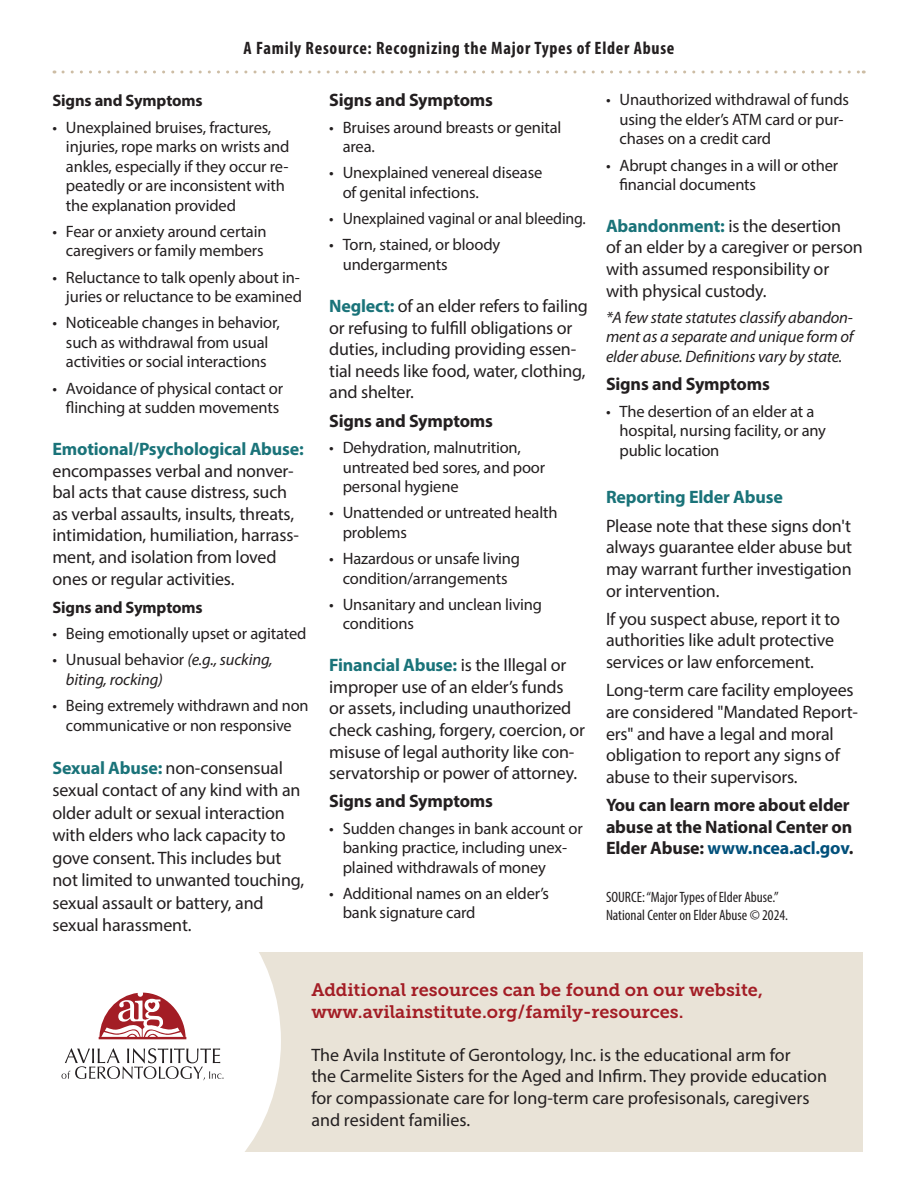
<style>
.page{position:relative;width:918px;height:1188px;background:#fff}
.page>*{position:absolute;margin:0;border:0;box-sizing:border-box;transform-origin:0 0}
.t1{font:18px/21.6px "Myriad Pro";letter-spacing:-.01em;color:#231f20}
.t2{font:700 18px/21.6px "Myriad Pro";letter-spacing:-.01em;color:#231f20}
.t3{font:18px/21.6px "Museo Slab 700";color:#a31d25}
.t4{font:700 condensed 18px "Myriad Pro";letter-spacing:.04em;color:#231f20}
.t5{font:700 18px "Myriad Pro";letter-spacing:-.01em;color:#1a7379}
.t6{font:16.5px/19.5px "Myriad Pro";letter-spacing:-.01em;color:#231f20}
.t7{font:italic 16.5px/19.5px "Myriad Pro";letter-spacing:-.01em;color:#231f20}
.t8{font:16.5px "Myriad Pro";letter-spacing:-.01em;color:#231f20;scale:.96 1}
.t9{font:700 16.5px "Myriad Pro";letter-spacing:-.01em;color:#231f20}
.t10{font:condensed 15px/18px "Myriad Pro";color:#231f20}
.s1{font-style:normal}
.s2{font-weight:700;color:#1a7379}
.s3{color:#01507b}
</style>
<div class="page">
<div style="left:224px;top:952px;width:639px;height:200px;background:#e9e3d7"></div>
<svg style="left:61px;top:952px;width:220px;height:200px"></svg>
<svg style="left:99px;top:993px;width:87px;height:46px"></svg>
<svg style="left:62px;top:1048px;width:162px;height:32px"></svg>
<svg style="left:63px;top:70px;width:801px;height:4px"></svg>
<p class="t4" style="left:244px;top:37px;width:432px">A Family Resource: Recognizing the Major Types of Elder Abuse</p>
<p class="t9" style="left:52px;top:90px;width:152px">Signs and Symptoms</p>
<p class="t6" style="left:66px;top:117px;width:225px;text-indent:-13px">• Unexplained bruises, fractures, injuries, rope marks on wrists and ankles, especially if they occur re&shy;peatedly or are inconsistent with the explanation provided</p>
<p class="t6" style="left:52px;top:221px;width:216px;text-align:right">• Fear or anxiety around certain caregivers or family members</p>
<p class="t6" style="left:52px;top:267px;width:251px;text-align:right">• Reluctance to talk openly about in&shy;juries or reluctance to be examined</p>
<p class="t6" style="left:52px;top:313px;width:229px;text-align:center">• Noticeable changes in behavior, such as withdrawal from usual activities or social interactions</p>
<p class="t6" style="left:52px;top:378px;width:232px;text-align:center">• Avoidance of physical contact or flinching at sudden movements</p>
<p class="t5" style="left:52px;top:437px;width:253px">Emotional/Psychological Abuse:</p>
<p class="t1" style="left:52px;top:459px;width:248px">encompasses verbal and nonver&shy;bal acts that cause distress, such as verbal assaults, insults, threats, intimidation, humiliation, harrass&shy;ment, and isolation from loved ones or regular activities.</p>
<p class="t9" style="left:52px;top:597px;width:152px">Signs and Symptoms</p>
<p class="t6" style="left:52px;top:624px;width:255px">• Being emotionally upset or agitated</p>
<p class="t7" style="left:66px;top:650px;width:208px;text-indent:-13px"><span class="s1">• Unusual behavior</span> (e.g., sucking, biting, rocking)</p>
<p class="t6" style="left:52px;top:695px;width:258px;text-align:center">• Being extremely withdrawn and non communicative or non responsive</p>
<p class="t1" style="left:52px;top:756px;width:253px;line-height:22.5px"><span class="s2">Sexual Abuse:</span> non-consensual sexual contact of any kind with an older adult or sexual interaction with elders who lack capacity to gove consent. This includes but not limited to unwanted touching, sexual assault or battery, and sexual harassment.</p>
<p class="t2" style="left:329px;top:89px;width:165px">Signs and Symptoms</p>
<p class="t6" style="left:343px;top:117px;width:220px;text-indent:-13px">• Bruises around breasts or genital area.</p>
<p class="t6" style="left:343px;top:163px;width:201px;text-indent:-13px">• Unexplained venereal disease of genital infections.</p>
<p class="t8" style="left:329px;top:208px;width:269px">• Unexplained vaginal or anal bleeding.</p>
<p class="t6" style="left:343px;top:235px;width:159px;text-indent:-13px">• Torn, stained, or bloody undergarments</p>
<p class="t1" style="left:329px;top:295px;width:260px"><span class="s2">Neglect:</span> of an elder refers to failing or refusing to fulfill obligations or duties, including providing essen&shy;tial needs like food, water, clothing, and shelter.</p>
<p class="t2" style="left:329px;top:409px;width:165px">Signs and Symptoms</p>
<p class="t6" style="left:343px;top:437px;width:204px;text-indent:-13px">• Dehydration, malnutrition, untreated bed sores, and poor personal hygiene</p>
<p class="t6" style="left:343px;top:503px;width:216px;text-indent:-13px">• Unattended or untreated health problems</p>
<p class="t6" style="left:329px;top:549px;width:192px;text-align:center">• Hazardous or unsafe living condition/arrangements</p>
<p class="t6" style="left:343px;top:594px;width:201px;text-indent:-13px">• Unsanitary and unclean living conditions</p>
<p class="t1" style="left:329px;top:654px;width:257px"><span class="s2">Financial Abuse:</span> is the Illegal or improper use of an elder’s funds<br>or assets, including unauthorized check cashing, forgery, coercion, or misuse of legal authority like con&shy;servatorship or power of attorney.</p>
<p class="t2" style="left:329px;top:790px;width:165px">Signs and Symptoms</p>
<p class="t6" style="left:343px;top:818px;width:242px;text-indent:-13px">• Sudden changes in bank account or banking practice, including unex&shy;plained withdrawals of money</p>
<p class="t6" style="left:343px;top:883px;width:208px;text-indent:-13px">• Additional names on an elder’s bank signature card</p>
<p class="t6" style="left:620px;top:90px;width:231px;text-indent:-13px">• Unauthorized withdrawal of funds using the elder’s ATM card or pur&shy;chases on a credit card</p>
<p class="t6" style="left:620px;top:155px;width:220px;text-indent:-13px">• Abrupt changes in a will or other financial documents</p>
<p class="t1" style="left:606px;top:215px;width:258px"><span class="s2">Abandonment:</span> is the desertion<br>of an elder by a caregiver or person with assumed responsibility or with physical custody.</p>
<p class="t7" style="left:606px;top:307px;width:249px;text-align:justify">*A few state statutes classify abandon&shy;ment as a separate and unique form of elder abuse. Definitions vary by state.</p>
<p class="t2" style="left:606px;top:373px;width:165px">Signs and Symptoms</p>
<p class="t6" style="left:619px;top:401px;width:208px;text-indent:-13px">• The desertion of an elder at a hospital, nursing facility, or any public location</p>
<p class="t5" style="left:606px;top:486px;width:178px">Reporting Elder Abuse</p>
<p class="t1" style="left:606px;top:515px;width:248px;text-align:justify">Please note that these signs don't always guarantee elder abuse but may warrant further investigation or intervention.</p>
<p class="t1" style="left:606px;top:608px;width:235px">If you suspect abuse, report it to authorities like adult protective services or law enforcement.</p>
<p class="t1" style="left:606px;top:679px;width:254px">Long-term care facility employees are considered "Mandated Report&shy;ers" and have a legal and moral obligation to report any signs of abuse to their supervisors.</p>
<p class="t2" style="left:606px;top:794px;width:249px">You can learn more about elder abuse at the National Center on<br>Elder Abuse: <span class="s3">www.ncea.acl.gov</span>.</p>
<p class="t10" style="left:606px;top:888px;width:184px">SOURCE: “Major Types of Elder Abuse.”<br>National Center on Elder Abuse © 2024.</p>
<p class="t3" style="left:311px;top:979px;width:453px">Additional resources can be found on our website, www.avilainstitute.org/family-resources.</p>
<p class="t1" style="left:311px;top:1044px;width:517px">The Avila Institute of Gerontology, Inc. is the educational arm for<br>the Carmelite Sisters for the Aged and Infirm. They provide education for compassionate care for long-term care profesisonals, caregivers and resident families.</p>
</div>
